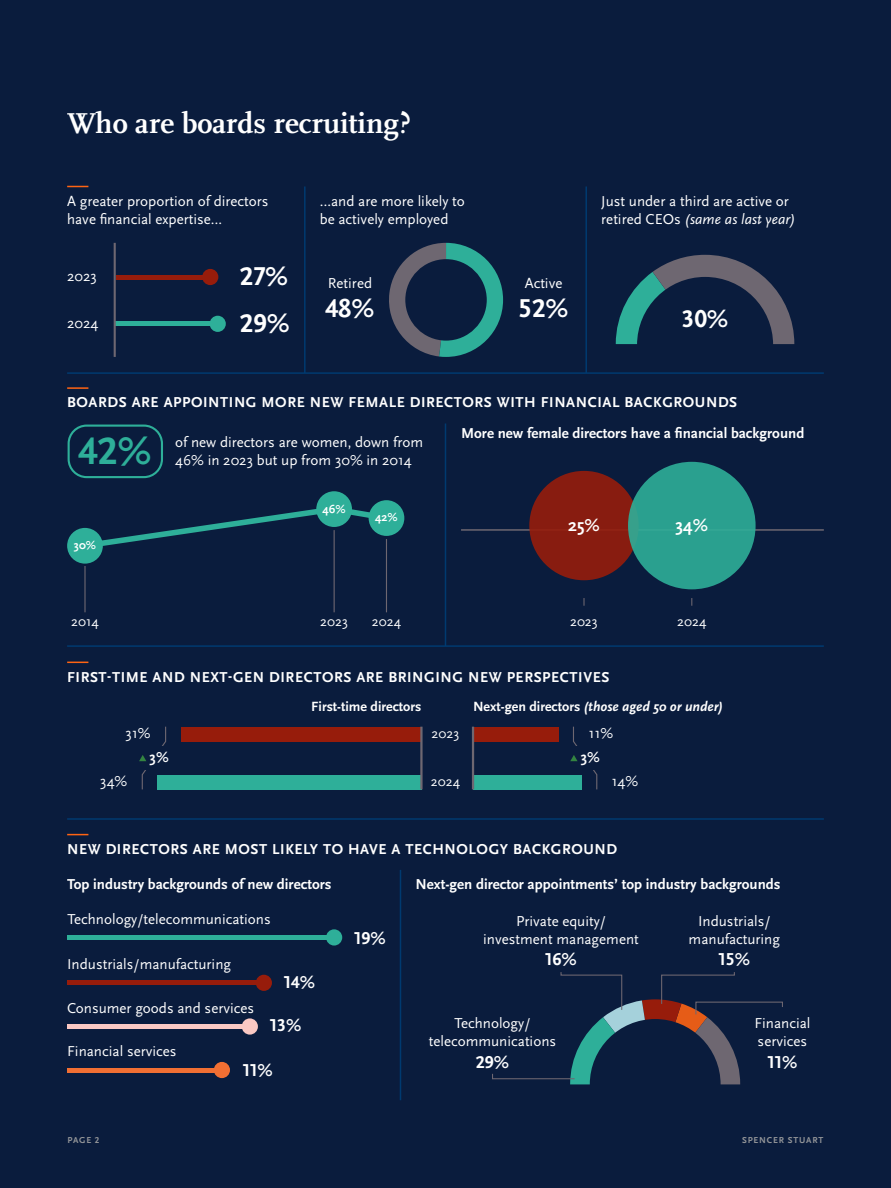
<style>
.page{position:relative;width:891px;height:1188px;background:#0a1c3d}
.page>*{position:absolute;margin:0;border:0;box-sizing:border-box;transform-origin:0 0}
.t1{font:700 40.2px "Scala Sans Pro";color:#2eaf99}
.t2{font:700 30px "Scala Pro";color:#fff}
.t3{font:700 27px "Scala Sans Pro";color:#fff}
.t4{font:700 25.35px "Scala Sans Pro";color:#fff}
.t5{font:700 18px "Scala Sans Pro";color:#fff}
.t6{font:15px/18px "Scala Sans Pro";color:#fff}
.t7{font:700 15px "Scala Sans Pro";letter-spacing:.04em;color:#fff}
.t8{font:italic 700 13.95px "Scala Sans Pro";color:#fff}
.t9{font:13.95px "Scala Sans Pro";color:#fff}
.t10{font:700 13.95px "Scala Sans Pro";color:#fff}
.t11{font:700 12px "Scala Sans Pro";color:#fff}
.t12{font:700 9px "Scala Sans Pro";letter-spacing:.09em;color:#939598}
.s1{font-style:italic}
.s2{font-style:normal}
</style>
<div class="page">
<svg style="left:389px;top:243px;width:114px;height:114px"></svg>
<div style="left:405px;top:259px;width:82px;height:82px;background:#0a1c3d;border-radius:50%"></div>
<hr style="left:116px;top:275px;width:94px;height:4px;background:#971c0b">
<div style="left:202px;top:269px;width:16px;height:16px;background:#971c0b;border-radius:50%"></div>
<hr style="left:116px;top:322px;width:102px;height:4px;background:#2eaf99">
<div style="left:210px;top:316px;width:16px;height:16px;background:#2eaf99;border-radius:50%"></div>
<hr style="left:114px;top:243px;width:2px;height:114px;background:#6e6771">
<svg style="left:616px;top:255px;width:178px;height:90px"></svg>
<div style="left:326px;top:929px;width:16px;height:17px;background:#2eaf99;border-radius:50%"></div>
<div style="left:68px;top:935px;width:266px;height:5px;background:#2eaf99"></div>
<div style="left:256px;top:975px;width:16px;height:16px;background:#971c0b;border-radius:50%"></div>
<hr style="left:68px;top:981px;width:196px;height:4px;background:#971c0b">
<div style="left:242px;top:1018px;width:16px;height:17px;background:#fac8c3;border-radius:50%"></div>
<div style="left:68px;top:1024px;width:182px;height:5px;background:#fac8c3"></div>
<div style="left:214px;top:1062px;width:16px;height:16px;background:#f16f33;border-radius:50%"></div>
<hr style="left:68px;top:1068px;width:154px;height:4px;background:#f16f33">
<div style="left:473px;top:727px;width:85px;height:14px;background:#971c0b"></div>
<div style="left:473px;top:775px;width:109px;height:14px;background:#2eaf99"></div>
<hr style="left:472px;top:727px;width:2px;height:62px;background:#6e6771">
<div style="left:157px;top:775px;width:264px;height:14px;background:#2eaf99"></div>
<div style="left:181px;top:727px;width:240px;height:14px;background:#971c0b"></div>
<hr style="left:420px;top:727px;width:3px;height:62px;background:#6e6771">
<hr style="left:461px;top:529px;width:363px;height:2px;background:#6e6771">
<div style="left:529px;top:471px;width:110px;height:109px;background:#881c10;border-radius:50%"></div>
<div style="left:628px;top:462px;width:128px;height:127px;background:#2aa08f;border-radius:50%"></div>
<svg style="left:583px;top:598px;width:2px;height:8px"></svg>
<hr style="left:68px;top:372px;width:756px;height:2px;background:#003a70">
<hr style="left:68px;top:818px;width:756px;height:2px;background:#003a70">
<hr style="left:68px;top:645px;width:756px;height:2px;background:#003a70">
<hr style="left:304px;top:187px;width:2px;height:186px;background:#003a70">
<hr style="left:585px;top:187px;width:2px;height:186px;background:#003a70">
<hr style="left:400px;top:870px;width:1px;height:230px;background:#003a70">
<svg style="left:492px;top:972px;width:291px;height:113px"></svg>
<svg style="left:68px;top:186px;width:20px;height:1px"></svg>
<svg style="left:68px;top:834px;width:20px;height:1px"></svg>
<svg style="left:68px;top:662px;width:20px;height:1px"></svg>
<svg style="left:570px;top:726px;width:28px;height:64px"></svg>
<svg style="left:139px;top:726px;width:28px;height:64px"></svg>
<hr style="left:445px;top:423px;width:1px;height:223px;background:#003a70">
<hr style="left:68px;top:387px;width:20px;height:2px;background:#ff6413">
<svg style="left:79px;top:504px;width:313px;height:48px"></svg>
<div style="left:68px;top:528px;width:35px;height:36px;background:#2eaf99;border-radius:50%"></div>
<div style="left:316px;top:491px;width:36px;height:36px;background:#2eaf99;border-radius:50%"></div>
<div style="left:369px;top:500px;width:35px;height:36px;background:#2eaf99;border-radius:50%"></div>
<div style="left:68px;top:425px;width:95px;height:53px;border:2px solid #2eaf99;border-radius:18px"></div>
<hr style="left:84px;top:566px;width:2px;height:46px;background:#6e6771">
<hr style="left:334px;top:530px;width:1px;height:82px;background:#6e6771">
<hr style="left:386px;top:539px;width:1px;height:73px;background:#6e6771">
<h2 class="t2" style="left:67px;top:105px;width:345px">Who are boards recruiting?</h2>
<p class="t6" style="left:67px;top:192px;width:203px">A greater proportion of directors have financial expertise…</p>
<p class="t6" style="left:320px;top:192px;width:147px">…and are more likely to be actively employed</p>
<p class="t6" style="left:601px;top:192px;width:196px">Just under a third are active or retired CEOs <span class="s1">(same as last year)</span></p>
<p class="t6" style="left:67px;top:267px;width:31px">2023</p>
<h3 class="t3" style="left:240px;top:260px;width:50px">27%</h3>
<p class="t6" style="left:67px;top:314px;width:33px">2024</p>
<h3 class="t3" style="left:240px;top:307px;width:51px">29%</h3>
<h3 class="t4" style="left:682px;top:304px;width:48px">30%</h3>
<p class="t6" style="left:328px;top:274px;width:46px">Retired</p>
<h3 class="t3" style="left:325px;top:292px;width:51px">48%</h3>
<p class="t6" style="left:525px;top:274px;width:39px">Active</p>
<h3 class="t3" style="left:519px;top:292px;width:51px">52%</h3>
<p class="t7" style="left:67px;top:394px;width:672px">BOARDS ARE APPOINTING MORE NEW FEMALE DIRECTORS WITH FINANCIAL BACKGROUNDS</p>
<p class="t6" style="left:175px;top:433px;width:250px">of new directors are women, down from<br>46% in 2023 but up from 30% in 2014</p>
<p class="t7" style="left:461px;top:424px;width:345px">More new female directors have a financial background</p>
<h1 class="t1" style="left:79px;top:427px;width:75px">42%</h1>
<p class="t11" style="left:74px;top:538px;width:24px">30%</p>
<p class="t9" style="left:71px;top:613px;width:29px">2014</p>
<p class="t11" style="left:323px;top:502px;width:25px">46%</p>
<p class="t11" style="left:375px;top:510px;width:24px">42%</p>
<p class="t9" style="left:320px;top:613px;width:29px">2023</p>
<p class="t9" style="left:372px;top:613px;width:31px">2024</p>
<p class="t5" style="left:568px;top:514px;width:33px">25%</p>
<p class="t5" style="left:676px;top:514px;width:34px">34%</p>
<p class="t9" style="left:570px;top:613px;width:29px">2023</p>
<p class="t9" style="left:677px;top:613px;width:31px">2024</p>
<p class="t7" style="left:67px;top:668px;width:544px">FIRST-TIME AND NEXT-GEN DIRECTORS ARE BRINGING NEW PERSPECTIVES</p>
<p class="t8" style="left:473px;top:698px;width:251px"><span class="s2">Next-gen directors</span> (those aged 50 or under)</p>
<p class="t10" style="left:311px;top:698px;width:112px">First-time directors</p>
<p class="t6" style="left:126px;top:724px;width:27px">31%</p>
<p class="t7" style="left:150px;top:749px;width:21px">3%</p>
<p class="t6" style="left:100px;top:772px;width:29px">34%</p>
<p class="t9" style="left:432px;top:725px;width:29px">2023</p>
<p class="t9" style="left:431px;top:773px;width:31px">2024</p>
<p class="t6" style="left:589px;top:724px;width:26px">11%</p>
<p class="t7" style="left:581px;top:749px;width:21px">3%</p>
<p class="t6" style="left:612px;top:772px;width:28px">14%</p>
<p class="t7" style="left:67px;top:840px;width:552px">NEW DIRECTORS ARE MOST LIKELY TO HAVE A TECHNOLOGY BACKGROUND</p>
<p class="t7" style="left:67px;top:875px;width:266px">Top industry backgrounds of new directors</p>
<p class="t7" style="left:415px;top:875px;width:367px">Next-gen director appointments’ top industry backgrounds</p>
<p class="t6" style="left:483px;top:912px;width:157px;text-align:center">Private equity/ investment management</p>
<p class="t5" style="left:545px;top:949px;width:33px">16%</p>
<p class="t6" style="left:68px;top:910px;width:205px">Technology/telecommunications</p>
<p class="t6" style="left:67px;top:955px;width:165px">Industrials/manufacturing</p>
<p class="t6" style="left:67px;top:999px;width:189px">Consumer goods and services</p>
<p class="t6" style="left:67px;top:1042px;width:111px">Financial services</p>
<p class="t6" style="left:689px;top:912px;width:93px;text-align:center">Industrials/ manufacturing</p>
<p class="t5" style="left:719px;top:949px;width:33px">15%</p>
<p class="t5" style="left:354px;top:928px;width:33px">19%</p>
<p class="t5" style="left:284px;top:971px;width:33px">14%</p>
<p class="t5" style="left:270px;top:1015px;width:33px">13%</p>
<p class="t5" style="left:243px;top:1060px;width:31px">11%</p>
<p class="t6" style="left:754px;top:1014px;width:58px">Financial services</p>
<p class="t5" style="left:767px;top:1051px;width:31px">11%</p>
<p class="t6" style="left:429px;top:1014px;width:129px;text-align:center">Technology/ telecommunications</p>
<p class="t5" style="left:476px;top:1051px;width:35px">29%</p>
<p class="t12" style="left:68px;top:1135px;width:33px">PAGE 2</p>
<p class="t12" style="left:742px;top:1135px;width:13px">SPENCER</p>
<p class="t12" style="left:788px;top:1135px;width:26px">STUART</p>
</div>
